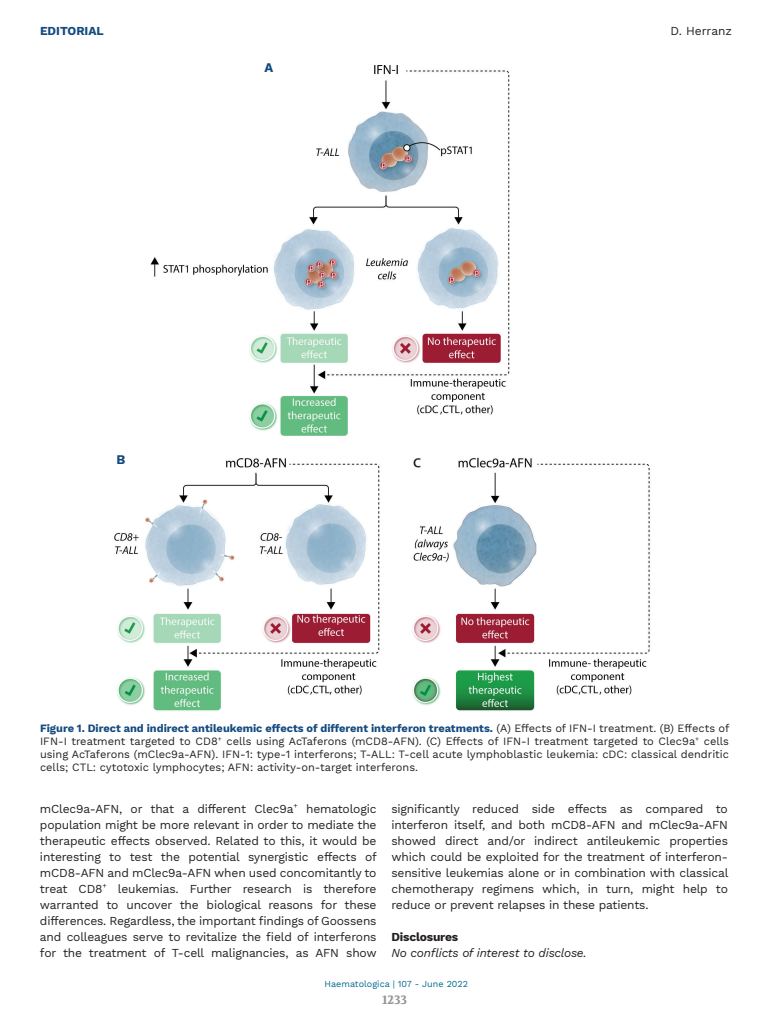
<style>
.page{position:relative;width:768px;height:1024px;background:#fff}
.page>*{position:absolute;margin:0;border:0;box-sizing:border-box;transform-origin:0 0}
.t1{font:700 13px "Work Sans";color:#134a80}
.t2{font:12px/16px "Work Sans";letter-spacing:-.015em;color:#231f20;text-align:justify}
.t3{font:italic 12px "Work Sans";letter-spacing:-.015em;color:#231f20}
.t4{font:700 12px "Work Sans";letter-spacing:-.015em;color:#231f20}
.t5{font:700 12px "Work Sans";color:#134a80}
.t6{font:700 12px "Volkhov";color:#939598}
.t7{font:11px/13px "Work Sans";color:#231f20;text-align:justify}
.t8{font:9px "Work Sans";color:#006991}
.s1{font-weight:700;color:#134a80}
</style>
<div class="page">
<img style="left:114px;top:65px;width:536px;height:646px">
<p class="t5" style="left:40px;top:24px;width:65px">EDITORIAL</p>
<p class="t2" style="left:671px;top:23px;width:63px">D. Herranz</p>
<p class="t1" style="left:264px;top:60px;width:10px">A</p>
<p class="t1" style="left:117px;top:452px;width:10px">B</p>
<p class="t7" style="left:40px;top:721px;width:691px"><span class="s1">Figure 1. Direct and indirect antileukemic effects of different interferon treatments.</span> (A) Effects of IFN-I treatment. (B) Effects of IFN-I treatment targeted to CD8<sup>+</sup> cells using AcTaferons (mCD8-AFN). (C) Effects of IFN-I treatment targeted to Clec9a<sup>+</sup> cells using AcTaferons (mClec9a-AFN). IFN-1: type-1 interferons; T-ALL: T-cell acute lymphoblastic leukemia: cDC: classical dendritic cells; CTL: cytotoxic lymphocytes; AFN: activity-on-target interferons.</p>
<p class="t2" style="left:40px;top:801px;width:339px">mClec9a-AFN, or that a different Clec9a<sup>+</sup> hematologic population might be more relevant in order to mediate the therapeutic effects observed. Related to this, it would be interesting to test the potential synergistic effects of mCD8-AFN and mClec9a-AFN when used concomitantly to treat CD8<sup>+</sup> leukemias. Further research is therefore warranted to uncover the biological reasons for these differences. Regardless, the important findings of Goossens and colleagues serve to revitalize the field of interferons for the treatment of T-cell malignancies, as AFN show</p>
<p class="t2" style="left:391px;top:801px;width:338px">significantly reduced side effects as compared to interferon itself, and both mCD8-AFN and mClec9a-AFN showed direct and/or indirect antileukemic properties which could be exploited for the treatment of interferon&shy;sensitive leukemias alone or in combination with classical chemotherapy regimens which, in turn, might help to reduce or prevent relapses in these patients.</p>
<p class="t4" style="left:391px;top:930px;width:68px">Disclosures</p>
<p class="t3" style="left:391px;top:946px;width:197px">No conflicts of interest to disclose.</p>
<p class="t8" style="left:325px;top:978px;width:145px">Haematologica | 107 - June 2022</p>
<p class="t6" style="left:382px;top:992px;width:26px">1233</p>
</div>
